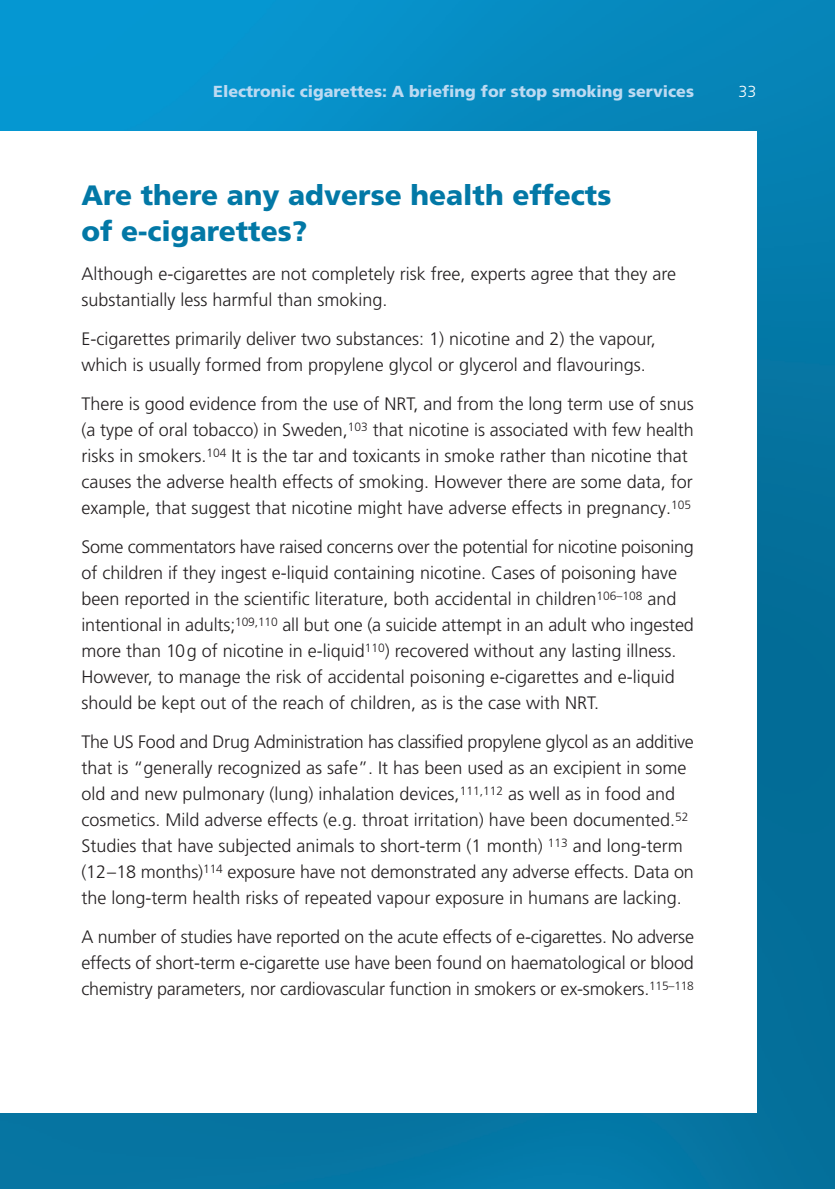
<style>
.page{position:relative;width:835px;height:1189px;background:#fff}
.page>*{position:absolute;margin:0;border:0;box-sizing:border-box;transform-origin:0 0}
.t1{font:900 28px/36px "Frutiger LT Pro";color:#0278a6}
.t2{font:300 18px/26px "Frutiger LT Pro";color:#231f20}
.t3{font:900 16px "Frutiger LT Pro";color:#bcdaf2}
.t4{font:300 16px "Frutiger LT Pro";color:#fff}
</style>
<div class="page">
<img style="left:0;top:0;width:835px;height:1189px">
<div style="left:0;top:131px;width:756px;height:981px;background:#fff"></div>
<p class="t3" style="left:213px;top:86px;width:482px">Electronic cigarettes: A briefing for stop smoking services</p>
<p class="t4" style="left:738px;top:86px;width:19px">33</p>
<h1 class="t1" style="left:81px;top:180px;width:531px">Are there any adverse health effects of e-cigarettes?</h1>
<p class="t2" style="left:81px;top:263px;width:596px">Although e-cigarettes are not completely risk free, experts agree that they are substantially less harmful than smoking.</p>
<p class="t2" style="left:81px;top:328px;width:576px">E-cigarettes primarily deliver two substances: 1) nicotine and 2) the vapour, which is usually formed from propylene glycol or glycerol and flavourings.</p>
<p class="t2" style="left:81px;top:393px;width:614px">There is good evidence from the use of NRT, and from the long term use of snus (a type of oral tobacco) in Sweden,<sup>103</sup> that nicotine is associated with few health risks in smokers.<sup>104</sup> It is the tar and toxicants in smoke rather than nicotine that causes the adverse health effects of smoking. However there are some data, for example, that suggest that nicotine might have adverse effects in pregnancy.<sup>105</sup></p>
<p class="t2" style="left:81px;top:536px;width:614px">Some commentators have raised concerns over the potential for nicotine poisoning of children if they ingest e-liquid containing nicotine. Cases of poisoning have been reported in the scientific literature, both accidental in children<sup>106–108</sup> and intentional in adults;<sup>109,110</sup> all but one (a suicide attempt in an adult who ingested more than 10g of nicotine in e-liquid<sup>110</sup>) recovered without any lasting illness.<br>However, to manage the risk of accidental poisoning e-cigarettes and e-liquid should be kept out of the reach of children, as is the case with NRT.</p>
<p class="t2" style="left:81px;top:731px;width:614px">The US Food and Drug Administration has classified propylene glycol as an additive that is “generally recognized as safe”. It has been used as an excipient in some old and new pulmonary (lung) inhalation devices,<sup>111,112</sup> as well as in food and cosmetics. Mild adverse effects (e.g. throat irritation) have been documented.<sup>52<br></sup>Studies that have subjected animals to short-term (1 month) <sup>113</sup> and long-term (12–18 months)<sup>114</sup> exposure have not demonstrated any adverse effects. Data on the long-term health risks of repeated vapour exposure in humans are lacking.</p>
<p class="t2" style="left:81px;top:926px;width:614px;text-align:justify">A number of studies have reported on the acute effects of e-cigarettes. No adverse effects of short-term e-cigarette use have been found on haematological or blood chemistry parameters, nor cardiovascular function in smokers or ex-smokers.<sup>115–118</sup></p>
</div>
